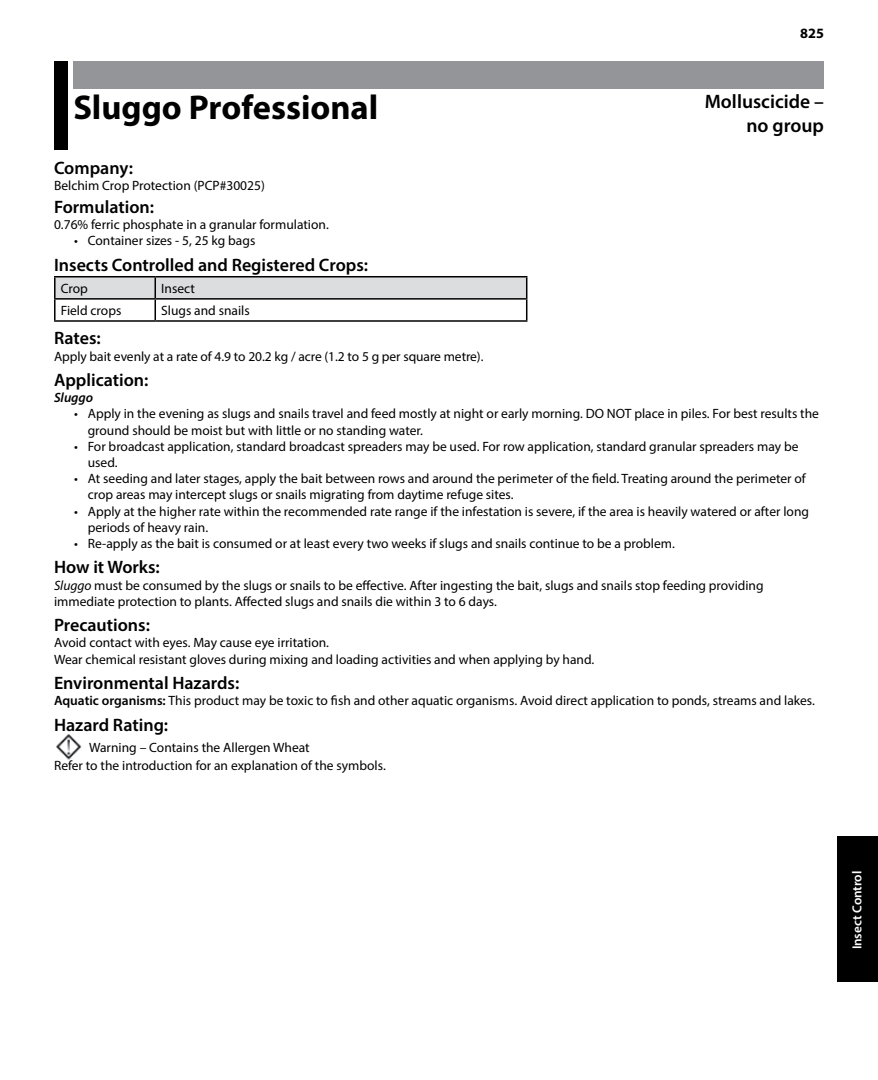
<style>
.page{position:relative;width:878px;height:1080px;background:#fff}
.page>*{position:absolute;margin:0;border:0;box-sizing:border-box;transform-origin:0 0}
.t1{font:700 34.5px "Myriad Pro";color:#000}
.t2{font:600 19.5px/23.4px "Myriad Pro";color:#000;text-align:right}
.t3{font:600 18px "Myriad Pro";color:#000}
.t4{font:700 14.25px "Myriad Pro";color:#000}
.t5{font:13.5px/16.2px "Myriad Pro";color:#000}
.t6{font:italic 600 13.5px "Myriad Pro";color:#000}
.t7{font:600 13.2px "Myriad Pro";letter-spacing:-.005em;color:#fff}
.s1{font-style:italic}
.s2{font-weight:600}
</style>
<div class="page">
<div style="left:837px;top:837px;width:41px;height:145px;background:#000"></div>
<div style="left:54px;top:61px;width:14px;height:88px;background:#000"></div>
<div style="left:73px;top:61px;width:751px;height:28px;background:#939598"></div>
<hr style="left:54px;top:276px;width:101px;height:1px;background:#000">
<hr style="left:54px;top:277px;width:2px;height:21px;background:#000">
<hr style="left:155px;top:276px;width:372px;height:1px;background:#000">
<hr style="left:54px;top:298px;width:101px;height:2px;background:#000">
<hr style="left:54px;top:300px;width:2px;height:20px;background:#000">
<svg style="left:55px;top:277px;width:472px;height:43px"></svg>
<hr style="left:54px;top:320px;width:101px;height:2px;background:#000">
<hr style="left:155px;top:320px;width:372px;height:2px;background:#000">
<img style="left:56px;top:734px;width:26px;height:26px">
<p class="t4" style="left:800px;top:24px;width:25px">825</p>
<h1 class="t1" style="left:73px;top:85px;width:306px">Sluggo Professional</h1>
<h2 class="t2" style="left:704px;top:89px;width:121px">Molluscicide – no group</h2>
<h3 class="t3" style="left:54px;top:156px;width:80px">Company:</h3>
<p class="t5" style="left:54px;top:177px;width:212px">Belchim Crop Protection (PCP#30025)</p>
<h3 class="t3" style="left:54px;top:195px;width:102px">Formulation:</h3>
<p class="t5" style="left:54px;top:216px;width:276px">0.76% ferric phosphate in a granular formulation.</p>
<p class="t5" style="left:74px;top:232px;width:182px">• Container sizes - 5, 25 kg bags</p>
<h3 class="t3" style="left:54px;top:253px;width:315px">Insects Controlled and Registered Crops:</h3>
<p class="t5" style="left:61px;top:280px;width:29px">Crop</p>
<p class="t5" style="left:161px;top:280px;width:35px">Insect</p>
<p class="t5" style="left:61px;top:302px;width:62px">Field crops</p>
<p class="t5" style="left:161px;top:302px;width:90px">Slugs and snails</p>
<h3 class="t3" style="left:54px;top:327px;width:48px">Rates:</h3>
<p class="t5" style="left:54px;top:348px;width:431px">Apply bait evenly at a rate of 4.9 to 20.2 kg / acre (1.2 to 5 g per square metre).</p>
<h3 class="t3" style="left:54px;top:369px;width:96px">Application:</h3>
<p class="t6" style="left:54px;top:389px;width:41px">Sluggo</p>
<p class="t5" style="left:88px;top:406px;width:732px;text-indent:-14px">• Apply in the evening as slugs and snails travel and feed mostly at night or early morning. DO NOT place in piles. For best results the ground should be moist but with little or no standing water.</p>
<p class="t5" style="left:88px;top:438px;width:712px;text-indent:-14px">• For broadcast application, standard broadcast spreaders may be used. For row application, standard granular spreaders may be used.</p>
<p class="t5" style="left:88px;top:470px;width:719px;text-indent:-14px">• At seeding and later stages, apply the bait between rows and around the perimeter of the field. Treating around the perimeter of crop areas may intercept slugs or snails migrating from daytime refuge sites.</p>
<p class="t5" style="left:88px;top:503px;width:722px;text-indent:-14px">• Apply at the higher rate within the recommended rate range if the infestation is severe, if the area is heavily watered or after long periods of heavy rain.</p>
<p class="t5" style="left:74px;top:535px;width:602px">• Re-apply as the bait is consumed or at least every two weeks if slugs and snails continue to be a problem.</p>
<h3 class="t3" style="left:54px;top:556px;width:107px">How it Works:</h3>
<p class="t5" style="left:54px;top:577px;width:711px"><span class="s1">Sluggo</span> must be consumed by the slugs or snails to be effective. After ingesting the bait, slugs and snails stop feeding providing immediate protection to plants. Affected slugs and snails die within 3 to 6 days.</p>
<h3 class="t3" style="left:54px;top:614px;width:97px">Precautions:</h3>
<p class="t5" style="left:54px;top:635px;width:542px">Avoid contact with eyes. May cause eye irritation.<br>Wear chemical resistant gloves during mixing and loading activities and when applying by hand.</p>
<h3 class="t3" style="left:54px;top:671px;width:187px">Environmental Hazards:</h3>
<p class="t5" style="left:54px;top:692px;width:762px"><span class="s2">Aquatic organisms:</span> This product may be toxic to fish and other aquatic organisms. Avoid direct application to ponds, streams and lakes.</p>
<h3 class="t3" style="left:54px;top:713px;width:116px">Hazard Rating:</h3>
<p class="t5" style="left:54px;top:737px;width:333px;line-height:18.9px;text-indent:35px">Warning – Contains the Allergen Wheat<br>Refer to the introduction for an explanation of the symbols.</p>
<p class="t7" style="left:848px;top:949px;width:80px;rotate:-90deg">Insect Control</p>
</div>
